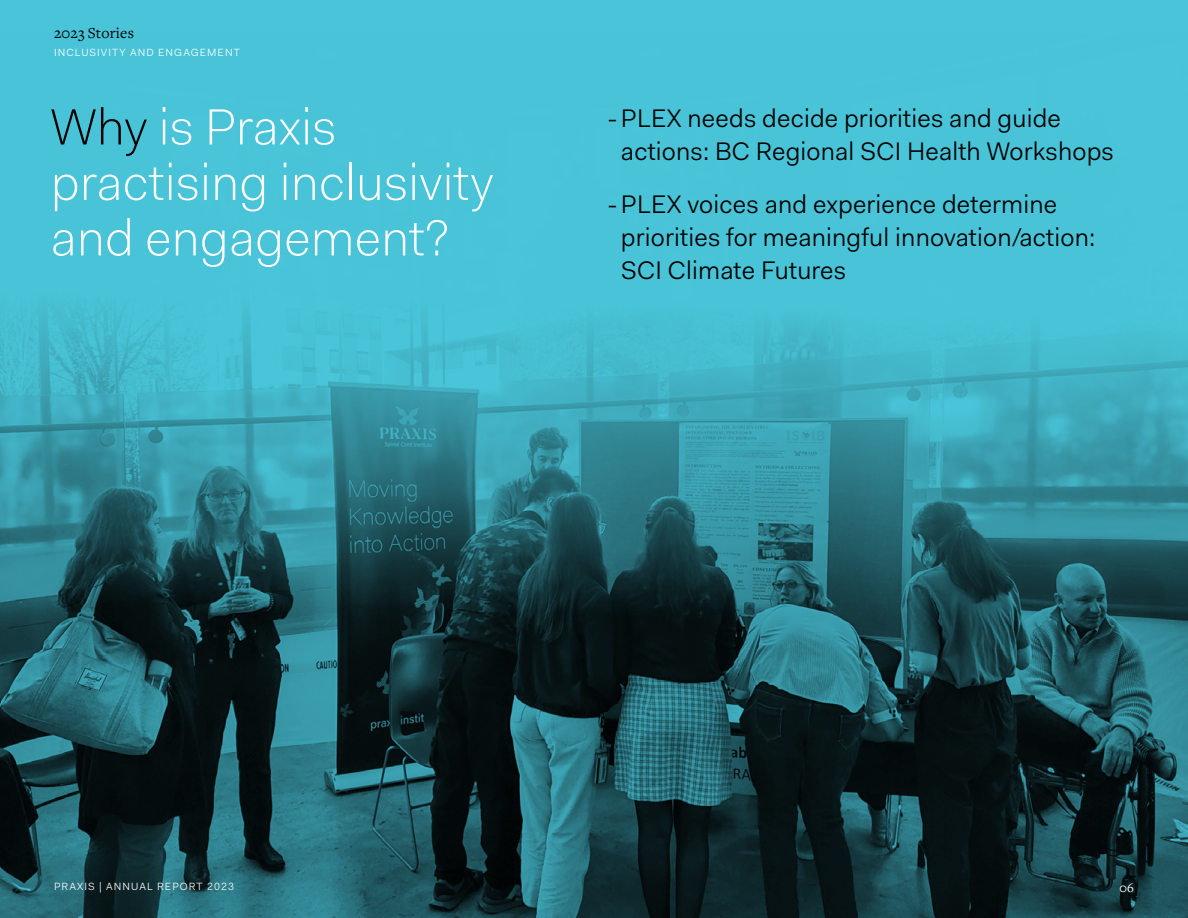
<style>
.page{position:relative;width:1188px;height:918px;background:#48c3d7}
.page>*{position:absolute;margin:0;border:0;box-sizing:border-box;transform-origin:0 0}
.t1{font:300 51px/55.5px "Fakt Pro";letter-spacing:.005em;color:#fff}
.t2{font:25.5px/33px "Fakt Pro Blond";letter-spacing:.005em;color:#000}
.t3{font:15.75px "Freight Text";letter-spacing:.015em;color:#000}
.t4{font:13.5px "Freight Text";color:#fff}
.t5{font:10.5px "Fakt Pro Blond";letter-spacing:.1em;color:#fff}
.s1{color:#000}
</style>
<div class="page">
<img style="left:0;top:311px;width:1188px;height:607px">
<p class="t3" style="left:54px;top:24px;width:82px">2023 Stories</p>
<p class="t5" style="left:54px;top:45px;width:187px">INCLUSIVITY AND ENGAGEMENT</p>
<h1 class="t1" style="left:51px;top:99px;width:444px"><span class="s1">Why</span> is Praxis practising inclusivity and engagement?</h1>
<p class="t2" style="left:621px;top:102px;width:494px;text-indent:-13px">-PLEX needs decide priorities and guide actions: BC Regional SCI Health Workshops</p>
<p class="t2" style="left:621px;top:188px;width:476px;text-indent:-13px">-PLEX voices and experience determine priorities for meaningful innovation/action:<br>SCI Climate Futures</p>
<p class="t5" style="left:54px;top:880px;width:182px">PRAXIS | ANNUAL REPORT 2023</p>
<p class="t4" style="left:1119px;top:880px;width:16px">06</p>
</div>
